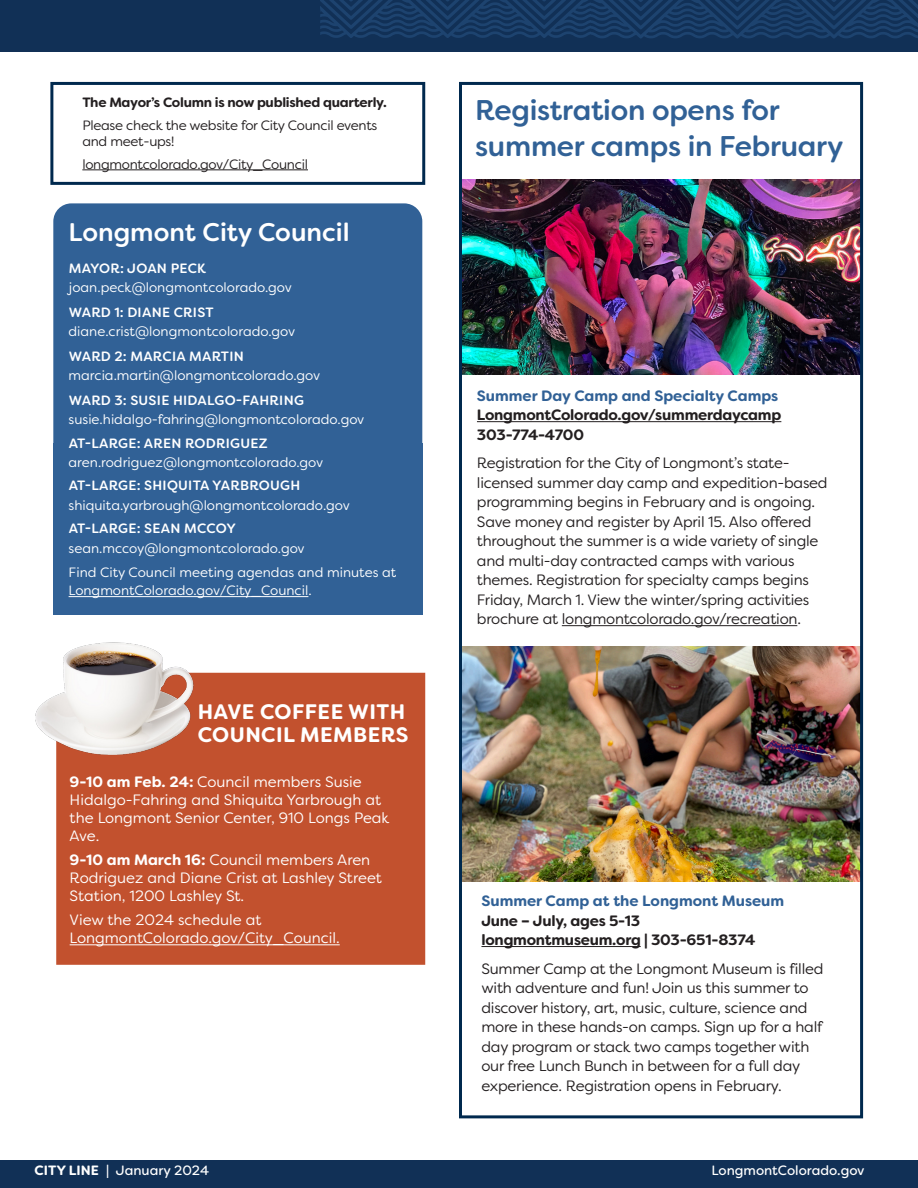
<style>
.page{position:relative;width:918px;height:1188px;background:#fff}
.page>*{position:absolute;margin:0;border:0;box-sizing:border-box;transform-origin:0 0}
.body_copy{font:500 28.5px/36px "Filson Soft";letter-spacing:-.01em;color:#316196}
.body_copy-2{font:500 25.5px "Filson Soft";color:#fff}
.t1{font:700 21px/22.5px "Filson Soft";letter-spacing:.02em;color:#fff}
.t2{font:15px/19.5px "Filson Soft";letter-spacing:-.015em;color:#231f20}
.t3{font:15px/18px "Filson Soft";color:#fff}
.t4{font:700 15px/19.5px "Filson Soft";letter-spacing:-.015em;color:#231f20}
.t5{font:700 15px "Filson Soft";color:#316196}
.t6{font:13.5px "Filson Soft";color:#fff}
.t7{font:500 13.5px "Filson Soft";letter-spacing:.02em;color:#fff}
.t8{font:13.5px/16.5px "Filson Soft";letter-spacing:-.02em;color:#231f20}
.t9{font:13.5px "Filson Soft";color:#fff}
.t10{font:700 13.5px "Filson Soft";letter-spacing:-.02em;color:#231f20}
.s1{font-weight:700}
</style>
<div class="page">
<img style="left:463px;top:646px;width:396px;height:236px">
<img style="left:463px;top:179px;width:396px;height:196px">
<div style="left:459px;top:82px;width:404px;height:1036px;border:3px solid #00294e"></div>
<div style="left:0;top:1161px;width:918px;height:27px;background:#113056"></div>
<div style="left:0;top:0;width:918px;height:51px;background:#113056"></div>
<svg style="left:320px;top:0;width:598px;height:39px"></svg>
<div style="left:53px;top:203px;width:369px;height:412px;background:#316196;border-radius:18px"></div>
<div style="left:53px;top:443px;width:369px;height:172px;background:#316196"></div>
<hr style="left:69px;top:596px;width:239px;height:1px;background:#fff">
<div style="left:56px;top:673px;width:369px;height:292px;background:#c2512e"></div>
<img style="left:35px;top:642px;width:184px;height:134px">
<div style="left:50px;top:82px;width:375px;height:103px;border:3px solid #00294e"></div>
<hr style="left:82px;top:170px;width:226px;height:1px;background:#231f20">
<hr style="left:70px;top:944px;width:270px;height:1px;background:#fff">
<hr style="left:477px;top:421px;width:304px;height:1px;background:#231f20">
<hr style="left:562px;top:625px;width:235px;height:1px;background:#231f20">
<hr style="left:481px;top:946px;width:160px;height:1px;background:#231f20">
<p class="t10" style="left:82px;top:94px;width:306px">The Mayor’s Column is now published quarterly.</p>
<p class="t8" style="left:82px;top:116px;width:297px">Please check the website for City Council events and meet-ups!</p>
<p class="t8" style="left:82px;top:155px;width:227px">longmontcolorado.gov/City_Council</p>
<p class="body_copy-2" style="left:69px;top:216px;width:283px">Longmont City Council</p>
<p class="t7" style="left:69px;top:259px;width:139px">MAYOR: JOAN PECK</p>
<p class="t6" style="left:69px;top:279px;width:225px">joan.peck@longmontcolorado.gov</p>
<p class="t7" style="left:69px;top:303px;width:147px">WARD 1: DIANE CRIST</p>
<p class="t6" style="left:69px;top:323px;width:228px">diane.crist@longmontcolorado.gov</p>
<p class="t7" style="left:69px;top:347px;width:177px">WARD 2: MARCIA MARTIN</p>
<p class="t6" style="left:69px;top:367px;width:253px">marcia.martin@longmontcolorado.gov</p>
<p class="t7" style="left:69px;top:391px;width:237px">WARD 3: SUSIE HIDALGO-FAHRING</p>
<p class="t6" style="left:69px;top:411px;width:297px">susie.hidalgo-fahring@longmontcolorado.gov</p>
<p class="t7" style="left:69px;top:434px;width:200px">AT-LARGE: AREN RODRIGUEZ</p>
<p class="t6" style="left:69px;top:454px;width:256px">aren.rodriguez@longmontcolorado.gov</p>
<p class="t7" style="left:69px;top:477px;width:233px">AT-LARGE: SHIQUITA YARBROUGH</p>
<p class="t6" style="left:69px;top:496px;width:283px">shiquita.yarbrough@longmontcolorado.gov</p>
<p class="t7" style="left:69px;top:520px;width:169px">AT-LARGE: SEAN MCCOY</p>
<p class="t6" style="left:69px;top:539px;width:238px">sean.mccoy@longmontcolorado.gov</p>
<p class="t6" style="left:69px;top:564px;width:329px">Find City Council meeting agendas and minutes at</p>
<p class="t6" style="left:69px;top:582px;width:245px">LongmontColorado.gov/City_Council.</p>
<p class="t1" style="left:198px;top:700px;width:212px">HAVE COFFEE WITH<br>COUNCIL MEMBERS</p>
<p class="t3" style="left:70px;top:773px;width:321px"><span class="s1">9-10 am Feb. 24:</span> Council members Susie<br>Hidalgo-Fahring and Shiquita Yarbrough at the Longmont Senior Center, 910 Longs Peak<br>Ave.</p>
<p class="t3" style="left:70px;top:851px;width:314px"><span class="s1">9-10 am March 16:</span> Council members Aren<br>Rodriguez and Diane Crist at Lashley Street<br>Station, 1200 Lashley St.</p>
<p class="t3" style="left:70px;top:911px;width:272px">View the 2024 schedule at<br>LongmontColorado.gov/City_Council.</p>
<p class="body_copy" style="left:475px;top:92px;width:370px">Registration opens for summer camps in February</p>
<p class="t5" style="left:477px;top:386px;width:303px">Summer Day Camp and Specialty Camps</p>
<p class="t4" style="left:477px;top:405px;width:306px">LongmontColorado.gov/summerdaycamp<br>303-774-4700</p>
<p class="t2" style="left:477px;top:453px;width:352px">Registration for the City of Longmont’s state&shy;licensed summer day camp and expedition-based programming begins in February and is ongoing.<br>Save money and register by April 15. Also offered throughout the summer is a wide variety of single and multi-day contracted camps with various themes. Registration for specialty camps begins Friday, March 1. View the winter/spring activities brochure at longmontcolorado.gov/recreation.</p>
<p class="t5" style="left:481px;top:891px;width:304px">Summer Camp at the Longmont Museum</p>
<p class="t4" style="left:481px;top:911px;width:275px">June – July, ages 5-13 longmontmuseum.org | 303-651-8374</p>
<p class="t2" style="left:481px;top:958px;width:344px">Summer Camp at the Longmont Museum is filled with adventure and fun! Join us this summer to discover history, art, music, culture, science and more in these hands-on camps. Sign up for a half day program or stack two camps together with our free Lunch Bunch in between for a full day experience. Registration opens in February.</p>
<p class="t9" style="left:35px;top:1162px;width:176px"><span class="s1">CITY LINE</span> | January 2024</p>
<p class="t9" style="left:711px;top:1162px;width:155px">LongmontColorado.gov</p>
</div>
